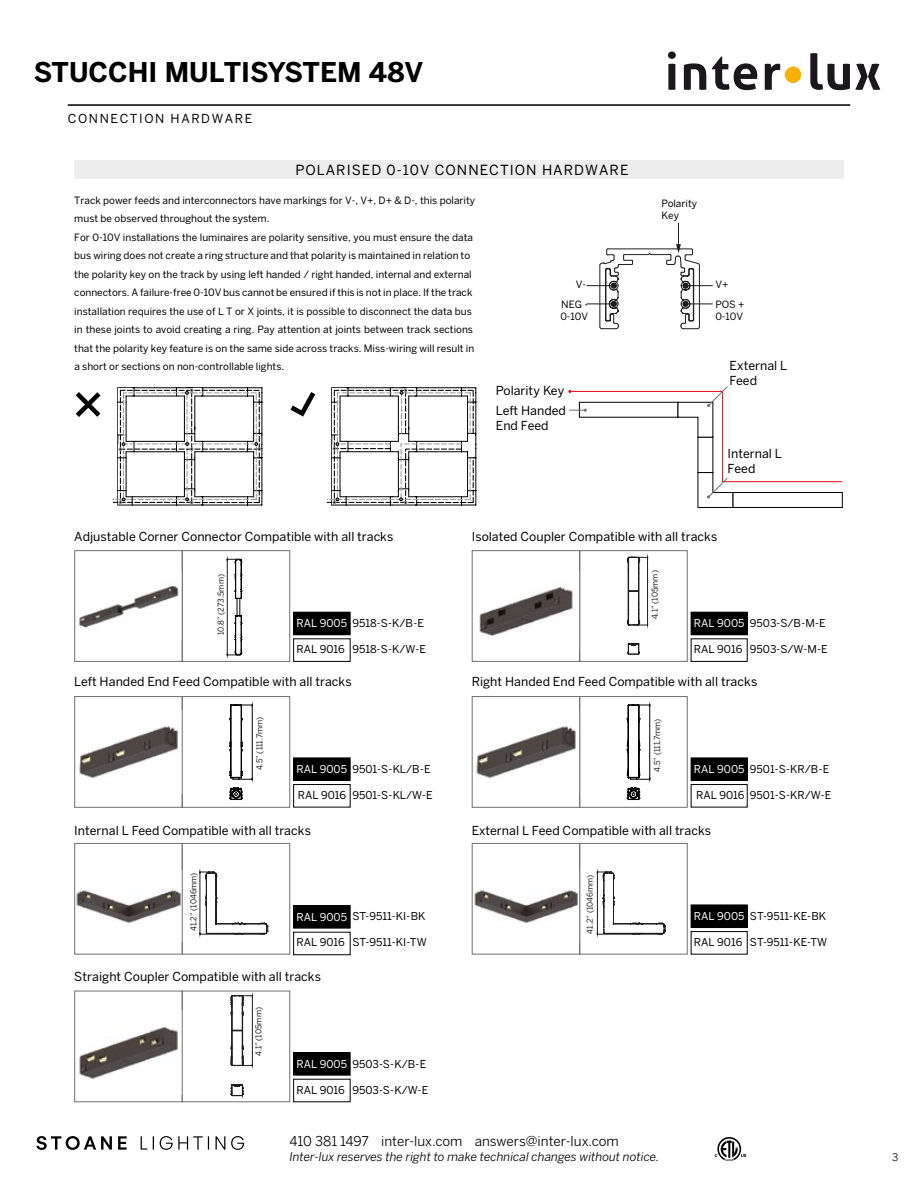
<style>
.page{position:relative;width:918px;height:1188px;background:#fff}
.page>*{position:absolute;margin:0;border:0;box-sizing:border-box;transform-origin:0 0}
.t1{font:700 27px "Benton Sans";color:#000}
.t2{font:13.95px "Benton Sans";letter-spacing:.075em;color:#000}
.t3{font:13.5px "Benton Sans";color:#000}
.t4{font:12.3px/14.9px "Benton Sans";color:#000}
.t5{font:12.3px "Benton Sans";letter-spacing:.13em;color:#000}
.t6{font:italic 12px "Benton Sans";color:#000}
.t7{font:10.8px "Benton Sans";color:#000}
.t8{font:10.8px "Benton Sans";color:#fff}
.t9{font:10.5px "Benton Sans";color:#000}
.t10{font:10.05px/18.5px "Benton Sans";color:#000}
.t11{font:8.1px "Benton Sans";color:#1d1e1c;scale:.95 1}
.t12{font:4.8px "Benton Sans";color:#1d1e1c;scale:.95 1}
</style>
<div class="page">
<div style="left:74px;top:160px;width:770px;height:19px;background:#ededed"></div>
<svg style="left:587px;top:223px;width:126px;height:106px"></svg>
<svg style="left:326px;top:387px;width:151px;height:119px"></svg>
<svg style="left:113px;top:387px;width:150px;height:119px"></svg>
<svg style="left:290px;top:392px;width:25px;height:25px"></svg>
<svg style="left:76px;top:392px;width:25px;height:25px"></svg>
<hr style="left:68px;top:104px;width:782px;height:2px;background:#000">
<div style="left:294px;top:612px;width:56px;height:23px;background:#000"></div>
<div style="left:293px;top:612px;width:58px;height:23px;border:1px solid #000"></div>
<div style="left:293px;top:638px;width:58px;height:24px;border:1px solid #000"></div>
<div style="left:691px;top:612px;width:56px;height:23px;background:#000"></div>
<div style="left:691px;top:638px;width:57px;height:24px;border:1px solid #000"></div>
<div style="left:294px;top:758px;width:56px;height:22px;background:#000"></div>
<div style="left:293px;top:758px;width:58px;height:23px;border:1px solid #000"></div>
<div style="left:293px;top:784px;width:58px;height:24px;border:1px solid #000"></div>
<div style="left:691px;top:758px;width:56px;height:22px;background:#000"></div>
<div style="left:691px;top:758px;width:57px;height:23px;border:1px solid #000"></div>
<div style="left:691px;top:784px;width:57px;height:24px;border:1px solid #000"></div>
<div style="left:691px;top:905px;width:56px;height:23px;background:#000"></div>
<div style="left:691px;top:931px;width:57px;height:24px;border:1px solid #000"></div>
<div style="left:294px;top:906px;width:56px;height:22px;background:#000"></div>
<div style="left:293px;top:905px;width:58px;height:24px;border:1px solid #000"></div>
<div style="left:294px;top:1053px;width:56px;height:22px;background:#000"></div>
<div style="left:293px;top:1052px;width:58px;height:24px;border:1px solid #000"></div>
<svg style="left:627px;top:557px;width:21px;height:98px"></svg>
<div style="left:579px;top:550px;width:109px;height:112px;border:1px solid #706f6f"></div>
<svg style="left:227px;top:559px;width:15px;height:97px"></svg>
<div style="left:182px;top:550px;width:108px;height:112px;border:1px solid #706f6f"></div>
<svg style="left:229px;top:705px;width:24px;height:95px"></svg>
<div style="left:182px;top:696px;width:108px;height:112px;border:1px solid #706f6f"></div>
<svg style="left:627px;top:705px;width:24px;height:95px"></svg>
<div style="left:579px;top:696px;width:109px;height:112px;border:1px solid #706f6f"></div>
<svg style="left:231px;top:995px;width:22px;height:102px"></svg>
<div style="left:182px;top:991px;width:108px;height:111px;border:1px solid #706f6f"></div>
<img style="left:479px;top:587px;width:94px;height:49px">
<div style="left:472px;top:550px;width:108px;height:112px;border:1px solid #706f6f"></div>
<img style="left:79px;top:586px;width:100px;height:42px">
<div style="left:74px;top:550px;width:109px;height:112px;border:1px solid #706f6f"></div>
<img style="left:79px;top:726px;width:100px;height:52px">
<div style="left:74px;top:696px;width:109px;height:112px;border:1px solid #706f6f"></div>
<img style="left:476px;top:726px;width:100px;height:52px">
<div style="left:472px;top:696px;width:108px;height:112px;border:1px solid #706f6f"></div>
<img style="left:79px;top:1026px;width:99px;height:53px">
<div style="left:74px;top:991px;width:109px;height:111px;border:1px solid #706f6f"></div>
<svg style="left:597px;top:872px;width:69px;height:66px"></svg>
<div style="left:579px;top:843px;width:109px;height:112px;border:1px solid #706f6f"></div>
<svg style="left:200px;top:872px;width:68px;height:65px"></svg>
<div style="left:182px;top:843px;width:108px;height:112px;border:1px solid #706f6f"></div>
<img style="left:474px;top:890px;width:104px;height:34px">
<div style="left:472px;top:843px;width:108px;height:112px;border:1px solid #706f6f"></div>
<img style="left:76px;top:890px;width:105px;height:34px">
<div style="left:74px;top:843px;width:109px;height:112px;border:1px solid #706f6f"></div>
<svg style="left:568px;top:386px;width:275px;height:122px"></svg>
<div style="left:785px;top:67px;width:16px;height:16px;background:#f9b000;border-radius:50%"></div>
<svg style="left:765px;top:64px;width:15px;height:26px"></svg>
<svg style="left:684px;top:63px;width:22px;height:27px"></svg>
<svg style="left:810px;top:53px;width:70px;height:37px"></svg>
<svg style="left:668px;top:64px;width:7px;height:26px"></svg>
<div style="left:668px;top:51px;width:8px;height:8px;background:#1b171d;border-radius:50%"></div>
<svg style="left:712px;top:57px;width:45px;height:33px"></svg>
<svg style="left:715px;top:1137px;width:31px;height:24px"></svg>
<svg style="left:36px;top:1136px;width:208px;height:14px"></svg>
<h1 class="t1" style="left:34px;top:56px;width:391px">STUCCHI MULTISYSTEM 48V</h1>
<p class="t5" style="left:68px;top:111px;width:186px">CONNECTION HARDWARE</p>
<h2 class="t2" style="left:295px;top:162px;width:335px">POLARISED 0-10V CONNECTION HARDWARE</h2>
<p class="t10" style="left:74px;top:191px;width:402px">Track power feeds and interconnectors have markings for V-, V+, D+ &amp; D-, this polarity must be observed throughout the system.<br>For 0-10V installations the luminaires are polarity sensitive, you must ensure the data bus wiring does not create a ring structure and that polarity is maintained in relation to the polarity key on the track by using left handed / right handed, internal and external connectors. A failure-free 0-10V bus cannot be ensured if this is not in place. If the track installation requires the use of L T or X joints, it is possible to disconnect the data bus in these joints to avoid creating a ring. Pay attention at joints between track sections that the polarity key feature is on the same side across tracks. Miss-wiring will result in a short or sections on non-controllable lights.</p>
<p class="t10" style="left:576px;top:275px;width:12px">V-</p>
<p class="t10" style="left:560px;top:298px;width:29px;line-height:12px">NEG -<br>0-10V</p>
<p class="t4" style="left:496px;top:383px;width:70px">Polarity Key</p>
<p class="t4" style="left:496px;top:403px;width:72px">Left Handed<br>End Feed</p>
<p class="t10" style="left:661px;top:198px;width:37px;line-height:12px">Polarity<br>Key</p>
<p class="t10" style="left:715px;top:275px;width:15px">V+</p>
<p class="t10" style="left:715px;top:298px;width:31px;line-height:12px">POS +<br>0-10V</p>
<p class="t4" style="left:729px;top:358px;width:59px">External L<br>Feed</p>
<p class="t4" style="left:728px;top:446px;width:56px">Internal L<br>Feed</p>
<p class="t4" style="left:74px;top:529px;width:321px">Adjustable Corner Connector Compatible with all tracks</p>
<p class="t4" style="left:472px;top:529px;width:247px">Isolated Coupler Compatible with all tracks</p>
<p class="t11" style="left:216px;top:635px;width:66px;rotate:-90deg">10.8” (273.5mm)</p>
<p class="t7" style="left:352px;top:617px;width:73px">9518-S-K/B-E</p>
<p class="t8" style="left:296px;top:617px;width:52px">RAL 9005</p>
<p class="t7" style="left:296px;top:643px;width:50px">RAL 9016</p>
<p class="t7" style="left:352px;top:643px;width:75px">9518-S-K/W-E</p>
<p class="t11" style="left:650px;top:619px;width:53px;rotate:-90deg">4.1” (105mm)</p>
<p class="t8" style="left:694px;top:617px;width:52px">RAL 9005</p>
<p class="t7" style="left:694px;top:643px;width:50px">RAL 9016</p>
<p class="t7" style="left:750px;top:617px;width:77px">9503-S/B-M-E</p>
<p class="t7" style="left:750px;top:643px;width:79px">9503-S/W-M-E</p>
<p class="t4" style="left:74px;top:674px;width:279px">Left Handed End Feed Compatible with all tracks</p>
<p class="t4" style="left:472px;top:674px;width:287px">Right Handed End Feed Compatible with all tracks</p>
<p class="t11" style="left:255px;top:770px;width:58px;rotate:-90deg">4.5” (111.7mm)</p>
<p class="t11" style="left:652px;top:772px;width:58px;rotate:-90deg">4.5” (111.7mm)</p>
<p class="t8" style="left:296px;top:763px;width:52px">RAL 9005</p>
<p class="t7" style="left:298px;top:789px;width:50px">RAL 9016</p>
<p class="t8" style="left:694px;top:763px;width:52px">RAL 9005</p>
<p class="t7" style="left:696px;top:789px;width:50px">RAL 9016</p>
<p class="t7" style="left:352px;top:763px;width:80px">9501-S-KL/B-E</p>
<p class="t7" style="left:750px;top:763px;width:81px">9501-S-KR/B-E</p>
<p class="t7" style="left:352px;top:789px;width:82px">9501-S-KL/W-E</p>
<p class="t7" style="left:750px;top:789px;width:83px">9501-S-KR/W-E</p>
<p class="t4" style="left:74px;top:823px;width:238px">Internal L Feed Compatible with all tracks</p>
<p class="t4" style="left:472px;top:823px;width:241px">External L Feed Compatible with all tracks</p>
<p class="t11" style="left:189px;top:931px;width:63px;rotate:-90deg">41.2” (1046mm)</p>
<p class="t11" style="left:585px;top:934px;width:63px;rotate:-90deg">41.2” (1046mm)</p>
<p class="t8" style="left:694px;top:910px;width:52px">RAL 9005</p>
<p class="t7" style="left:694px;top:936px;width:50px">RAL 9016</p>
<p class="t7" style="left:352px;top:910px;width:75px">ST-9511-KI-BK</p>
<p class="t7" style="left:750px;top:910px;width:78px">ST-9511-KE-BK</p>
<p class="t8" style="left:296px;top:910px;width:52px">RAL 9005</p>
<p class="t7" style="left:296px;top:936px;width:50px">RAL 9016</p>
<p class="t7" style="left:352px;top:936px;width:76px">ST-9511-KI-TW</p>
<p class="t7" style="left:750px;top:936px;width:79px">ST-9511-KE-TW</p>
<p class="t4" style="left:74px;top:969px;width:248px">Straight Coupler Compatible with all tracks</p>
<p class="t12" style="left:229px;top:971px;width:13px">104.8</p>
<p class="t11" style="left:254px;top:1056px;width:53px;rotate:-90deg">4.1” (105mm)</p>
<p class="t8" style="left:296px;top:1057px;width:52px">RAL 9005</p>
<p class="t7" style="left:296px;top:1083px;width:50px">RAL 9016</p>
<p class="t7" style="left:352px;top:1057px;width:75px">9503-S-K/B-E</p>
<p class="t7" style="left:352px;top:1083px;width:77px">9503-S-K/W-E</p>
<h3 class="t3" style="left:289px;top:1133px;width:331px">410 381 1497 inter-lux.com answers@inter-lux.com</h3>
<p class="t6" style="left:289px;top:1150px;width:371px">Inter-lux reserves the right to make technical changes without notice.</p>
<p class="t9" style="left:892px;top:1151px;width:8px">3</p>
</div>
